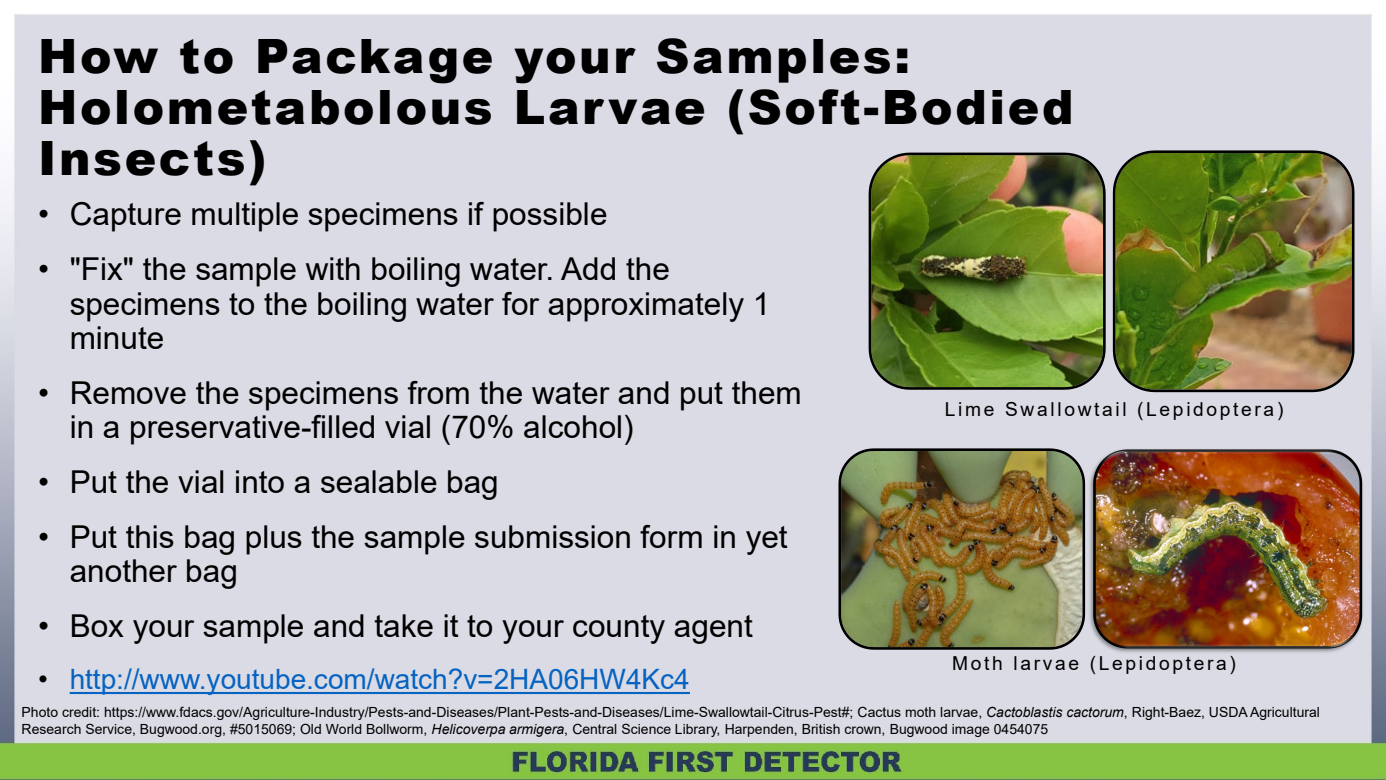
<style>
.page{position:relative;width:1386px;height:780px;background:#fff}
.page>*{position:absolute;margin:0;border:0;box-sizing:border-box;transform-origin:0 0}
.t1{font:900 47.25px/51px "Arial";letter-spacing:.055em;color:#000}
.t2{font:31.5px/34px "Arial";color:#000}
.t3{font:28px "Arial";color:#0563c1}
.t4{font:19.25px "Arial";letter-spacing:.14em;color:#000}
.t5{font:14px/16.8px "Arial";color:#000}
.s1{color:#000}
.s2{font-style:italic}
</style>
<div class="page">
<img style="left:0;top:14px;width:1385px;height:765px">
<svg style="left:70px;top:691px;width:620px;height:2px"></svg>
<img style="left:1086px;top:446px;width:279px;height:209px">
<img style="left:837px;top:447px;width:249px;height:203px">
<img style="left:867px;top:151px;width:239px;height:240px">
<img style="left:1111px;top:149px;width:244px;height:244px">
<p class="t1" style="left:38px;top:29px;width:1036px">How to Package your Samples:<br>Holometabolous Larvae (Soft-Bodied<br>Insects)</p>
<p class="t2" style="left:38px;top:197px;width:571px">• Capture multiple specimens if possible</p>
<p class="t2" style="left:70px;top:252px;width:702px;text-indent:-31px">• "Fix" the sample with boiling water. Add the specimens to the boiling water for approximately 1 minute</p>
<p class="t2" style="left:70px;top:375px;width:733px;text-indent:-31px">• Remove the specimens from the water and put them in a preservative-filled vial (70% alcohol)</p>
<p class="t2" style="left:38px;top:464px;width:462px">• Put the vial into a sealable bag</p>
<p class="t2" style="left:70px;top:519px;width:719px;text-indent:-31px">• Put this bag plus the sample submission form in yet another bag</p>
<p class="t2" style="left:38px;top:608px;width:716px">• Box your sample and take it to your county agent</p>
<p class="t3" style="left:38px;top:659px;width:653px"><span class="s1">•</span> http://www.youtube.com/watch?v=2HA06HW4Kc4</p>
<p class="t4" style="left:944px;top:395px;width:340px">Lime Swallowtail (Lepidoptera)</p>
<p class="t4" style="left:952px;top:650px;width:285px">Moth larvae (Lepidoptera)</p>
<p class="t5" style="left:22px;top:703px;width:1299px">Photo credit: https://www.fdacs.gov/Agriculture-Industry/Pests-and-Diseases/Plant-Pests-and-Diseases/Lime-Swallowtail-Citrus-Pest#; Cactus moth larvae, <span class="s2">Cactoblastis cactorum</span>, Right-Baez, USDA Agricultural<br>Research Service, Bugwood.org, #5015069; Old World Bollworm, <span class="s2">Helicoverpa armigera</span>, Central Science Library, Harpenden, British crown, Bugwood image 0454075</p>
</div>
